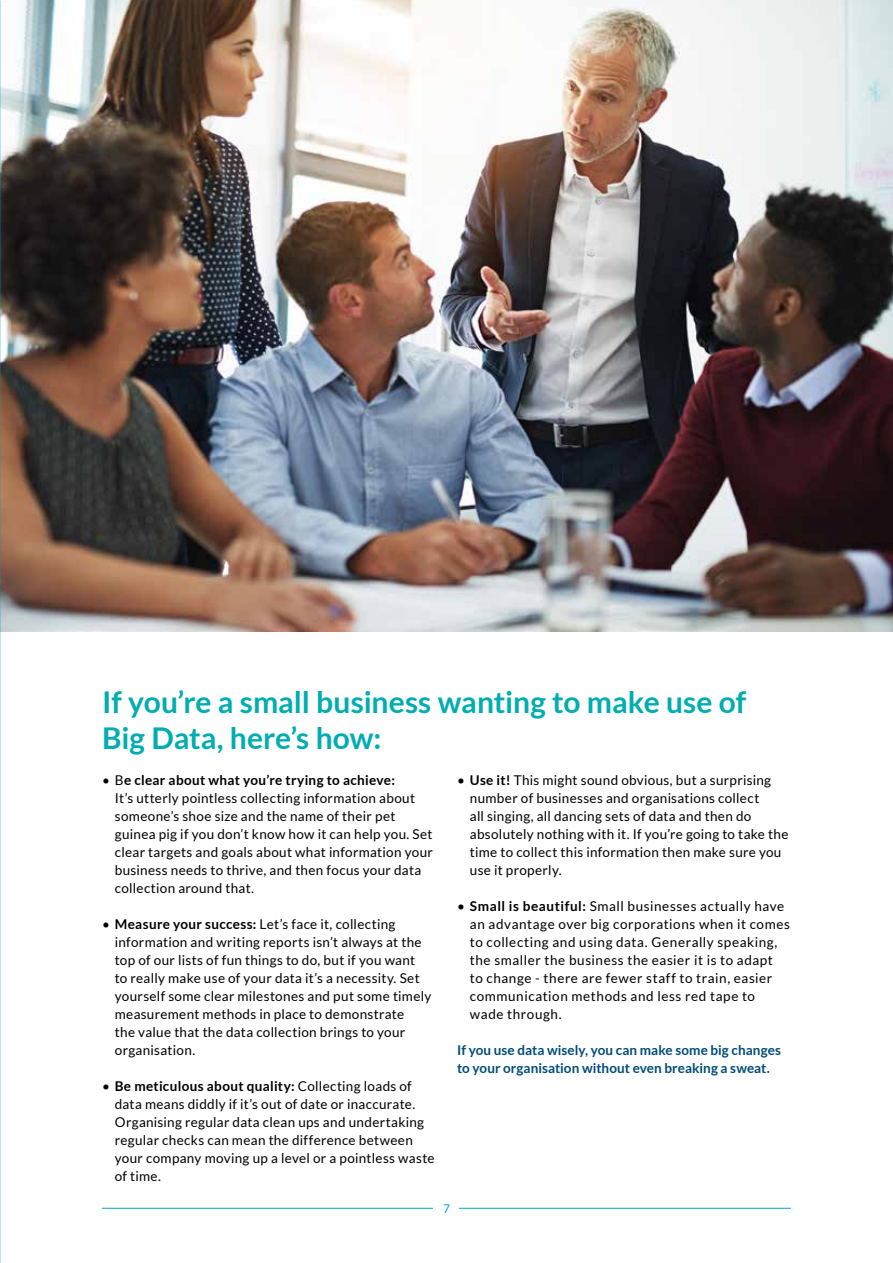
<style>
.page{position:relative;width:893px;height:1263px;background:#fff}
.page>*{position:absolute;margin:0;border:0;box-sizing:border-box;transform-origin:0 0}
.t1{font:700 30px/36px "Lato";letter-spacing:-.005em;color:#00adb1}
.t2{font:13.5px/18px "Lato";letter-spacing:.025em;color:#000}
.t3{font:700 13.5px/18px "Lato";letter-spacing:.005em;color:#004c79}
.t4{font:12px "Lato";color:#00adb1}
.s1{font-weight:700}
</style>
<div class="page">
<hr style="left:102px;top:1208px;width:689px;height:1px;background:#00adb1">
<div style="left:434px;top:1202px;width:25px;height:13px;background:#fff"></div>
<img style="left:0;top:0;width:893px;height:631px">
<h1 class="t1" style="left:102px;top:684px;width:646px">If you’re a small business wanting to make use of<br>Big Data, here’s how:</h1>
<p class="t2" style="left:115px;top:771px;width:320px;text-indent:-13px">• B<span class="s1">e clear about what you’re trying to achieve:<br></span>It’s utterly pointless collecting information about someone’s shoe size and the name of their pet guinea pig if you don’t know how it can help you. Set clear targets and goals about what information your business needs to thrive, and then focus your data collection around that.</p>
<p class="t2" style="left:115px;top:915px;width:318px;text-indent:-13px">• <span class="s1">Measure your success:</span> Let’s face it, collecting information and writing reports isn’t always at the top of our lists of fun things to do, but if you want<br>to really make use of your data it’s a necessity. Set yourself some clear milestones and put some timely measurement methods in place to demonstrate<br>the value that the data collection brings to your organisation.</p>
<p class="t2" style="left:115px;top:1077px;width:321px;text-indent:-13px">• <span class="s1">Be meticulous about quality:</span> Collecting loads of data means diddly if it’s out of date or inaccurate.<br>Organising regular data clean ups and undertaking regular checks can mean the difference between your company moving up a level or a pointless waste of time.</p>
<p class="t2" style="left:470px;top:771px;width:320px;text-indent:-13px">• <span class="s1">Use it!</span> This might sound obvious, but a surprising number of businesses and organisations collect<br>all singing, all dancing sets of data and then do absolutely nothing with it. If you’re going to take the time to collect this information then make sure you use it properly.</p>
<p class="t2" style="left:470px;top:897px;width:322px;text-indent:-13px">• <span class="s1">Small is beautiful:</span> Small businesses actually have an advantage over big corporations when it comes to collecting and using data. Generally speaking, the smaller the business the easier it is to adapt<br>to change - there are fewer staff to train, easier communication methods and less red tape to wade through.</p>
<p class="t3" style="left:457px;top:1041px;width:325px">If you use data wisely, you can make some big changes to your organisation without even breaking a sweat.</p>
<p class="t4" style="left:443px;top:1202px;width:8px">7</p>
</div>
